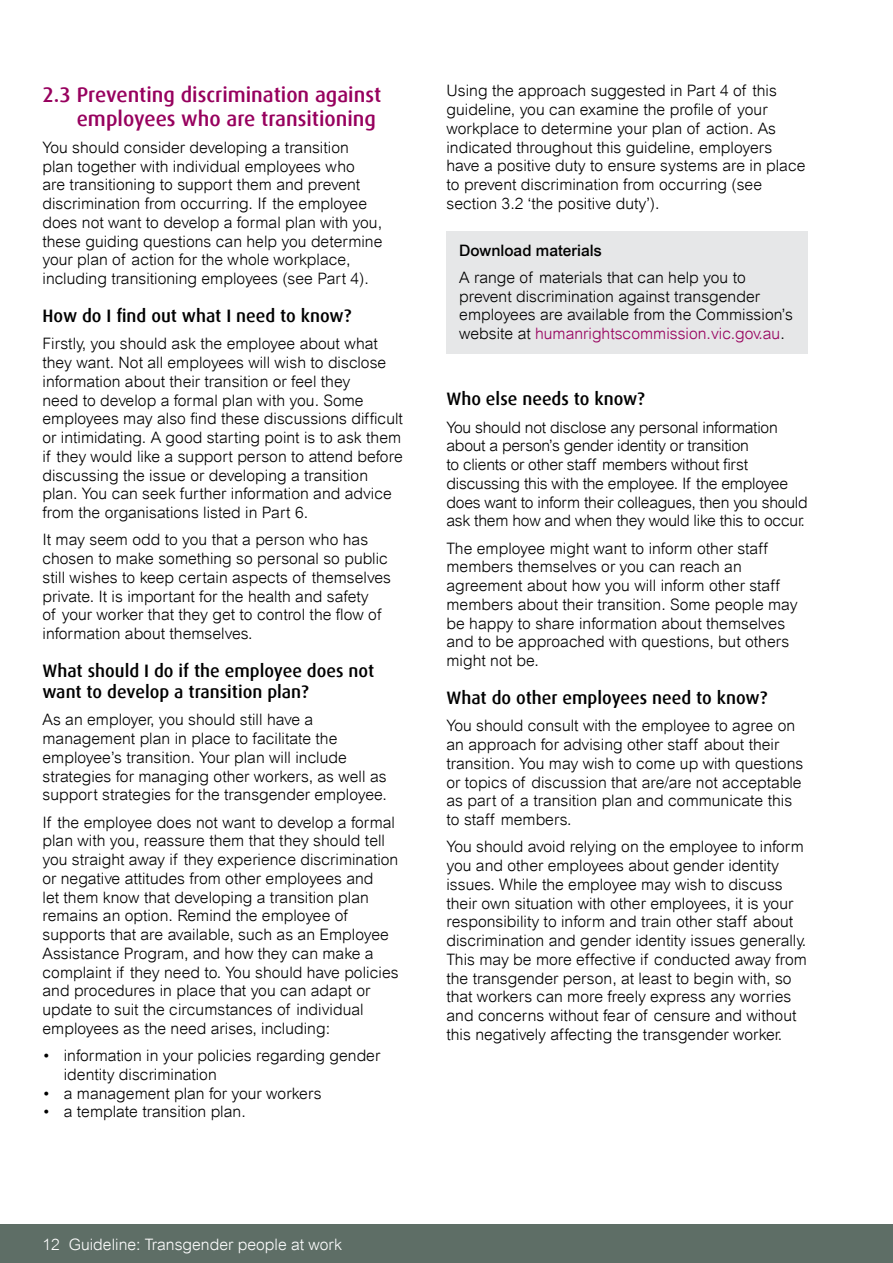
<style>
.page{position:relative;width:893px;height:1263px;background:#fff}
.page>*{position:absolute;margin:0;border:0;box-sizing:border-box;transform-origin:0 0}
.t1{font:500 21px/24px "Dax";color:#97005e;text-align:right}
.t2{font:500 18px/21px "Dax";color:#000}
.t3{font:300 15.75px/18.8px "Arial";color:#000}
.t4{font:300 15.75px "Arial";color:#fff}
.t5{font:500 15.75px "Arial";color:#000}
.s1{color:#97005e}
</style>
<div class="page">
<div style="left:0;top:1225px;width:893px;height:38px;background:#5e6e66"></div>
<div style="left:446px;top:231px;width:362px;height:123px;background:#e6e7e8"></div>
<h1 class="t1" style="left:43px;top:82px;width:340px">2.3 Preventing discrimination against employees who are transitioning</h1>
<p class="t3" style="left:43px;top:138px;width:341px">You should consider developing a transition plan together with individual employees who<br>are transitioning to support them and prevent discrimination from occurring. If the employee does not want to develop a formal plan with you, these guiding questions can help you determine your plan of action for the whole workplace, including transitioning employees (see Part 4).</p>
<p class="t2" style="left:43px;top:305px;width:310px">How do I find out what I need to know?</p>
<p class="t3" style="left:43px;top:334px;width:362px">Firstly, you should ask the employee about what they want. Not all employees will wish to disclose information about their transition or feel they<br>need to develop a formal plan with you. Some employees may also find these discussions difficult or intimidating. A good starting point is to ask them if they would like a support person to attend before discussing the issue or developing a transition plan. You can seek further information and advice from the organisations listed in Part 6.</p>
<p class="t3" style="left:43px;top:530px;width:350px">It may seem odd to you that a person who has chosen to make something so personal so public still wishes to keep certain aspects of themselves private. It is important for the health and safety<br>of your worker that they get to control the flow of information about themselves.</p>
<p class="t2" style="left:43px;top:660px;width:333px">What should I do if the employee does not want to develop a transition plan?</p>
<p class="t3" style="left:43px;top:710px;width:346px">As an employer, you should still have a management plan in place to facilitate the employee’s transition. Your plan will include strategies for managing other workers, as well as support strategies for the transgender employee.</p>
<p class="t3" style="left:43px;top:813px;width:358px">If the employee does not want to develop a formal plan with you, reassure them that they should tell you straight away if they experience discrimination or negative attitudes from other employees and<br>let them know that developing a transition plan remains an option. Remind the employee of supports that are available, such as an Employee Assistance Program, and how they can make a complaint if they need to. You should have policies and procedures in place that you can adapt or update to suit the circumstances of individual employees as the need arises, including:</p>
<p class="t3" style="left:64px;top:1046px;width:318px;text-indent:-21px">• information in your policies regarding gender identity discrimination</p>
<p class="t3" style="left:43px;top:1084px;width:281px">• a management plan for your workers</p>
<p class="t3" style="left:43px;top:1102px;width:205px">• a template transition plan.</p>
<p class="t3" style="left:446px;top:81px;width:361px">Using the approach suggested in Part 4 of this guideline, you can examine the profile of your workplace to determine your plan of action. As indicated throughout this guideline, employers have a positive duty to ensure systems are in place to prevent discrimination from occurring (see section 3.2 ‘the positive duty’).</p>
<p class="t5" style="left:459px;top:241px;width:144px">Download materials</p>
<p class="t3" style="left:459px;top:268px;width:335px">A range of materials that can help you to prevent discrimination against transgender employees are available from the Commission’s website at <span class="s1">humanrightscommission.vic.gov.au</span>.</p>
<p class="t2" style="left:446px;top:389px;width:200px">Who else needs to know?</p>
<p class="t3" style="left:446px;top:418px;width:363px">You should not disclose any personal information about a person’s gender identity or transition<br>to clients or other staff members without first discussing this with the employee. If the employee does want to inform their colleagues, then you should ask them how and when they would like this to occur.</p>
<p class="t3" style="left:446px;top:539px;width:353px">The employee might want to inform other staff members themselves or you can reach an agreement about how you will inform other staff members about their transition. Some people may be happy to share information about themselves and to be approached with questions, but others might not be.</p>
<p class="t2" style="left:446px;top:687px;width:322px">What do other employees need to know?</p>
<p class="t3" style="left:446px;top:716px;width:358px">You should consult with the employee to agree on an approach for advising other staff about their transition. You may wish to come up with questions or topics of discussion that are/are not acceptable as part of a transition plan and communicate this to staff members.</p>
<p class="t3" style="left:446px;top:837px;width:362px">You should avoid relying on the employee to inform you and other employees about gender identity issues. While the employee may wish to discuss their own situation with other employees, it is your responsibility to inform and train other staff about discrimination and gender identity issues generally.<br>This may be more effective if conducted away from the transgender person, at least to begin with, so that workers can more freely express any worries and concerns without fear of censure and without this negatively affecting the transgender worker.</p>
<p class="t4" style="left:43px;top:1235px;width:301px">12 Guideline: Transgender people at work</p>
</div>
